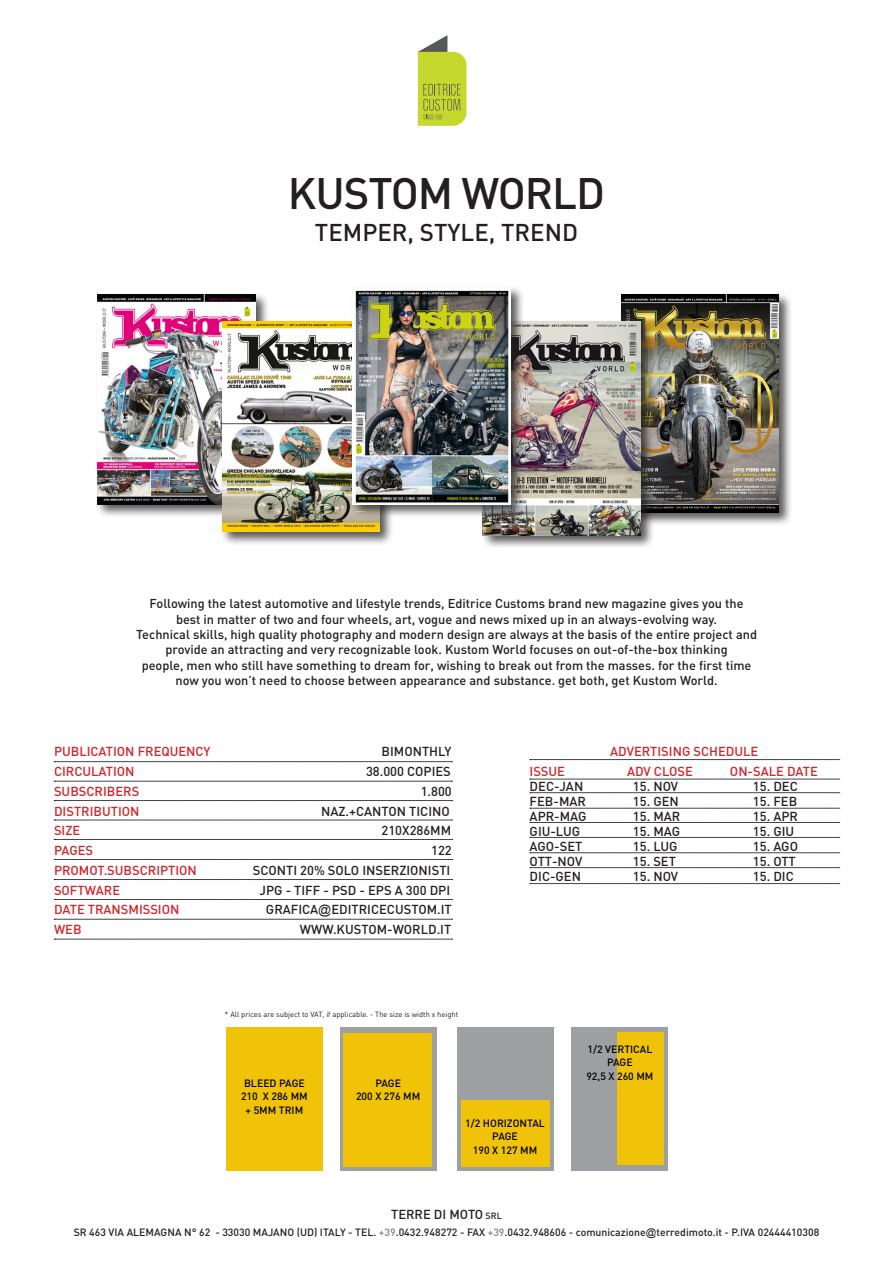
<style>
.page{position:relative;width:893px;height:1263px;background:#fff}
.page>*{position:absolute;margin:0;border:0;box-sizing:border-box;transform-origin:0 0}
.t1{font:500 43.5px "DIN";letter-spacing:-.025em;color:#231f20}
.t2{font:500 24px "DIN";color:#231f20}
.t3{font:500 12.9px "DIN";color:#231f20}
.t4{font:500 12.9px "DIN";color:#d1232a}
.t5{font:500 12.75px "DIN";color:#231f20}
.t6{font:500 10.5px "DIN";color:#231f20}
.t7{font:500 10.5px/13.5px "DIN";color:#000;text-align:center}
.t8{font:7.5px "DIN";color:#231f20}
.s1{font-family:"Arial";font-weight:400}
.s2{font-size:9px}
.s3{color:#808285}
</style>
<div class="page">
<svg style="left:418px;top:35px;width:49px;height:91px;background:#c0cf53"></svg>
<svg style="left:54px;top:939px;width:399px;height:1px"></svg>
<svg style="left:54px;top:919px;width:399px;height:1px"></svg>
<svg style="left:54px;top:899px;width:399px;height:1px"></svg>
<svg style="left:54px;top:879px;width:399px;height:1px"></svg>
<svg style="left:54px;top:859px;width:399px;height:1px"></svg>
<svg style="left:54px;top:839px;width:399px;height:1px"></svg>
<svg style="left:54px;top:820px;width:399px;height:1px"></svg>
<svg style="left:54px;top:800px;width:399px;height:1px"></svg>
<svg style="left:54px;top:781px;width:399px;height:1px"></svg>
<svg style="left:54px;top:761px;width:399px;height:1px"></svg>
<svg style="left:530px;top:867px;width:310px;height:1px"></svg>
<svg style="left:530px;top:852px;width:310px;height:1px"></svg>
<svg style="left:530px;top:837px;width:310px;height:1px"></svg>
<svg style="left:530px;top:822px;width:310px;height:1px"></svg>
<svg style="left:530px;top:792px;width:310px;height:1px"></svg>
<svg style="left:530px;top:779px;width:310px;height:1px"></svg>
<svg style="left:530px;top:759px;width:310px;height:1px"></svg>
<svg style="left:530px;top:808px;width:310px;height:1px"></svg>
<svg style="left:530px;top:883px;width:310px;height:1px"></svg>
<div style="left:96px;top:292px;width:173px;height:226px;background:#231f20;opacity:.75"></div>
<img style="left:98px;top:294px;width:157px;height:210px">
<div style="left:619px;top:292px;width:174px;height:235px;background:#231f20;opacity:.75"></div>
<img style="left:621px;top:295px;width:158px;height:217px">
<div style="left:220px;top:319px;width:174px;height:227px;background:#231f20;opacity:.75"></div>
<img style="left:222px;top:322px;width:158px;height:209px">
<div style="left:481px;top:319px;width:174px;height:231px;background:#231f20;opacity:.75"></div>
<img style="left:483px;top:322px;width:158px;height:213px">
<div style="left:351px;top:286px;width:174px;height:232px;background:#231f20;opacity:.75"></div>
<img style="left:353px;top:288px;width:158px;height:216px">
<div style="left:226px;top:1027px;width:96px;height:144px;background:#f0c308"></div>
<div style="left:340px;top:1027px;width:96px;height:144px;background:#9d9fa2"></div>
<div style="left:344px;top:1033px;width:88px;height:133px;background:#f0c308"></div>
<div style="left:457px;top:1027px;width:96px;height:144px;background:#9d9fa2"></div>
<div style="left:461px;top:1100px;width:88px;height:66px;background:#f0c308"></div>
<div style="left:572px;top:1027px;width:96px;height:143px;background:#9d9fa2"></div>
<div style="left:617px;top:1032px;width:46px;height:133px;background:#f0c308"></div>
<p class="t1" style="left:288px;top:166px;width:319px">KUSTOM WORLD</p>
<p class="t2" style="left:315px;top:217px;width:265px">TEMPER, STYLE, TREND</p>
<p class="t5" style="left:149px;top:596px;width:596px">Following the latest automotive and lifestyle trends, Editrice Customs brand new magazine gives you the</p>
<p class="t5" style="left:176px;top:611px;width:543px">best in matter of two and four wheels, art, vogue and news mixed up in an always-evolving way.</p>
<p class="t5" style="left:136px;top:626px;width:623px">Technical skills, high quality photography and modern design are always at the basis of the entire project and</p>
<p class="t5" style="left:165px;top:641px;width:564px">provide an attracting and very recognizable look. Kustom World focuses on out-of-the-box thinking</p>
<p class="t5" style="left:142px;top:657px;width:611px">people, men who still have something to dream for, wishing to break out from the masses. for the first time</p>
<p class="t5" style="left:175px;top:672px;width:544px">now you won’t need to choose between appearance and substance. get both, get Kustom World.</p>
<p class="t4" style="left:54px;top:743px;width:158px">PUBLICATION FREQUENCY</p>
<p class="t3" style="left:382px;top:743px;width:72px">BIMONTHLY</p>
<p class="t4" style="left:54px;top:763px;width:82px">CIRCULATION</p>
<p class="t3" style="left:366px;top:763px;width:86px">38.000 COPIES</p>
<p class="t4" style="left:54px;top:783px;width:87px">SUBSCRIBERS</p>
<p class="t3" style="left:421px;top:783px;width:33px">1.800</p>
<p class="t4" style="left:54px;top:803px;width:87px">DISTRIBUTION</p>
<p class="t3" style="left:321px;top:803px;width:130px">NAZ.+CANTON TICINO</p>
<p class="t4" style="left:54px;top:822px;width:28px">SIZE</p>
<p class="t3" style="left:382px;top:822px;width:71px">210X286MM</p>
<p class="t4" style="left:54px;top:842px;width:41px">PAGES</p>
<p class="t3" style="left:431px;top:842px;width:22px">122</p>
<p class="t4" style="left:54px;top:862px;width:144px">PROMOT.SUBSCRIPTION</p>
<p class="t3" style="left:253px;top:862px;width:199px">SCONTI 20% SOLO INSERZIONISTI</p>
<p class="t4" style="left:54px;top:882px;width:68px">SOFTWARE</p>
<p class="t3" style="left:260px;top:882px;width:192px">JPG - TIFF - PSD - EPS A 300 DPI</p>
<p class="t4" style="left:54px;top:901px;width:127px">DATE TRANSMISSION</p>
<p class="t3" style="left:266px;top:901px;width:187px">GRAFICA<span class="s1">@</span>EDITRICECUSTOM.IT</p>
<p class="t4" style="left:54px;top:921px;width:29px">WEB</p>
<p class="t3" style="left:300px;top:921px;width:153px">WWW.KUSTOM-WORLD.IT</p>
<p class="t4" style="left:610px;top:743px;width:150px">ADVERTISING SCHEDULE</p>
<p class="t4" style="left:530px;top:763px;width:37px">ISSUE</p>
<p class="t4" style="left:627px;top:763px;width:67px">ADV CLOSE</p>
<p class="t4" style="left:730px;top:763px;width:89px">ON-SALE DATE</p>
<p class="t3" style="left:530px;top:778px;width:55px">DEC-JAN</p>
<p class="t3" style="left:633px;top:778px;width:47px">15. NOV</p>
<p class="t3" style="left:753px;top:778px;width:46px">15. DEC</p>
<p class="t3" style="left:530px;top:793px;width:58px">FEB-MAR</p>
<p class="t3" style="left:633px;top:793px;width:47px">15. GEN</p>
<p class="t3" style="left:753px;top:793px;width:46px">15. FEB</p>
<p class="t3" style="left:530px;top:808px;width:58px">APR-MAG</p>
<p class="t3" style="left:633px;top:808px;width:49px">15. MAR</p>
<p class="t3" style="left:753px;top:808px;width:47px">15. APR</p>
<p class="t3" style="left:530px;top:823px;width:52px">GIU-LUG</p>
<p class="t3" style="left:633px;top:823px;width:49px">15. MAG</p>
<p class="t3" style="left:753px;top:823px;width:43px">15. GIU</p>
<p class="t3" style="left:530px;top:838px;width:54px">AGO-SET</p>
<p class="t3" style="left:633px;top:838px;width:46px">15. LUG</p>
<p class="t3" style="left:753px;top:838px;width:47px">15. AGO</p>
<p class="t3" style="left:530px;top:853px;width:54px">OTT-NOV</p>
<p class="t3" style="left:633px;top:853px;width:45px">15. SET</p>
<p class="t3" style="left:753px;top:853px;width:44px">15. OTT</p>
<p class="t3" style="left:530px;top:868px;width:53px">DIC-GEN</p>
<p class="t3" style="left:633px;top:868px;width:47px">15. NOV</p>
<p class="t3" style="left:753px;top:868px;width:42px">15. DIC</p>
<p class="t8" style="left:225px;top:1010px;width:235px">* All prices are subject to VAT, if applicable. - The size is width x height</p>
<p class="t7" style="left:244px;top:1076px;width:62px">BLEED PAGE</p>
<p class="t7" style="left:241px;top:1089px;width:68px">210 X 286 MM</p>
<p class="t7" style="left:246px;top:1103px;width:59px">+ 5MM TRIM</p>
<p class="t7" style="left:375px;top:1076px;width:27px">PAGE</p>
<p class="t7" style="left:356px;top:1089px;width:66px">200 X 276 MM</p>
<p class="t7" style="left:465px;top:1116px;width:81px">1/2 HORIZONTAL<br>PAGE</p>
<p class="t7" style="left:473px;top:1143px;width:66px">190 X 127 MM</p>
<p class="t7" style="left:587px;top:1041px;width:66px">1/2 VERTICAL</p>
<p class="t7" style="left:607px;top:1055px;width:27px">PAGE</p>
<p class="t7" style="left:586px;top:1068px;width:69px">92,5 X 260 MM</p>
<p class="t3" style="left:391px;top:1206px;width:112px">TERRE DI MOTO <span class="s2">SRL</span></p>
<p class="t6" style="left:74px;top:1225px;width:747px">SR 463 VIA ALEMAGNA N° 62 - 33030 MAJANO (UD) ITALY - TEL. <span class="s3">+39</span>.0432.948272 - FAX <span class="s3">+39</span>.0432.948606 - comunicazione<span class="s1">@</span>terredimoto.it - P.IVA 02444410308</p>
</div>
